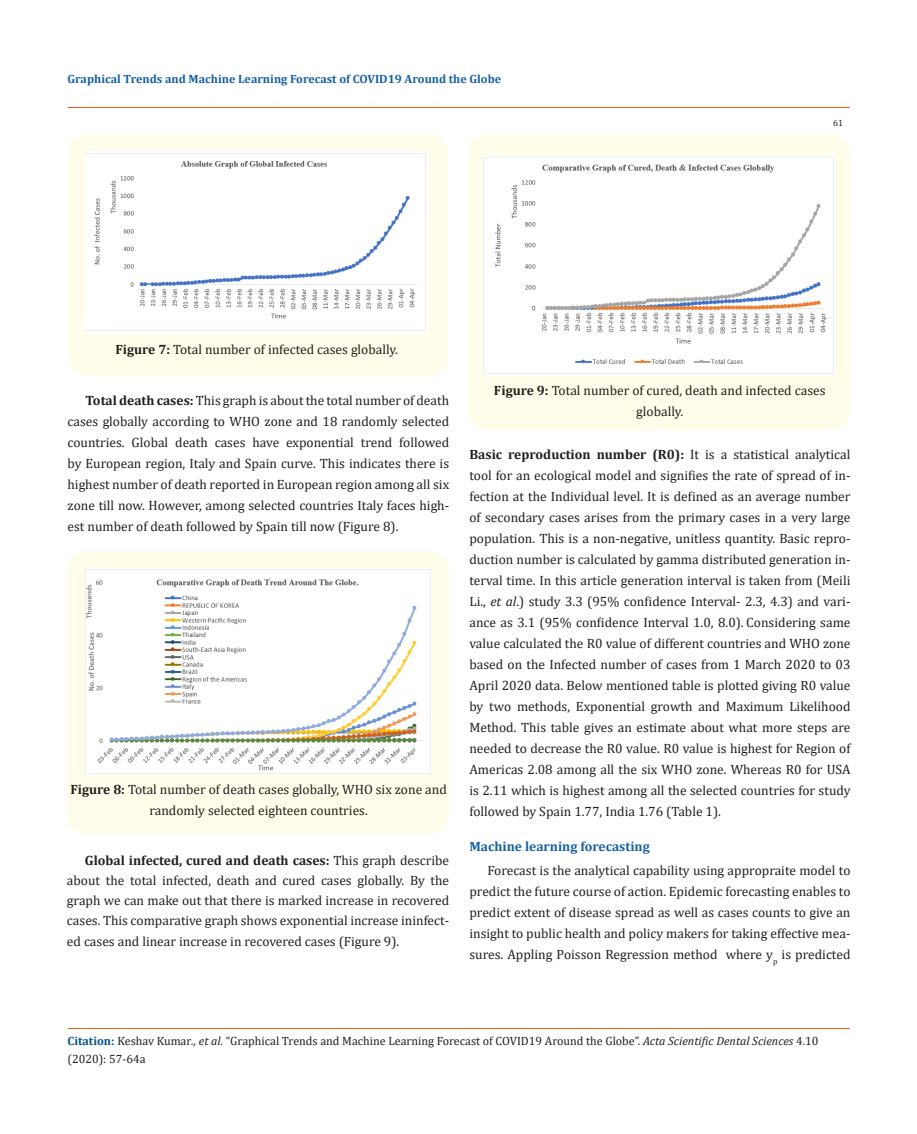
<style>
.page{position:relative;width:917px;height:1134px;background:#fff}
.page>*{position:absolute;margin:0;border:0;box-sizing:border-box;transform-origin:0 0}
.t1{font:13.5px/21px "Cambria";color:#231f20;text-align:justify}
.t2{font:700 13.5px "Cambria";color:#1560a6}
.t3{font:12px/18px "Cambria";color:#231f20}
.t4{font:700 12px "Cambria";color:#1560a6}
.t5{font:9px "Cambria";color:#231f20}
.s1{font-weight:700}
.s2{font-style:italic}
.s3{font-weight:700;color:#035089}
</style>
<div class="page">
<div style="left:68px;top:135px;width:380px;height:241px;background:#fffde9;border-radius:18px"></div>
<img style="left:84px;top:151px;width:345px;height:183px">
<div style="left:67px;top:552px;width:382px;height:282px;background:#fffde9;border-radius:18px"></div>
<img style="left:85px;top:569px;width:346px;height:205px">
<div style="left:468px;top:135px;width:382px;height:295px;background:#fffde9;border-radius:18px"></div>
<img style="left:482px;top:155px;width:353px;height:220px">
<hr style="left:68px;top:108px;width:781px;height:1px;background:#e05d1a">
<hr style="left:68px;top:1028px;width:781px;height:1px;background:#e05d1a">
<p class="t4" style="left:68px;top:70px;width:435px">Graphical Trends and Machine Learning Forecast of COVID19 Around the Globe</p>
<p class="t1" style="left:115px;top:339px;width:284px"><span class="s1">Figure 7:</span> Total number of infected cases globally.</p>
<p class="t5" style="left:833px;top:118px;width:11px">61</p>
<p class="t1" style="left:68px;top:390px;width:383px;text-indent:18px"><span class="s1">Total death cases:</span> This graph is about the total number of death cases globally according to WHO zone and 18 randomly selected countries. Global death cases have exponential trend followed by European region, Italy and Spain curve. This indicates there is highest number of death reported in European region among all six zone till now. However, among selected countries Italy faces high&shy;est number of death followed by Spain till now (Figure 8).</p>
<p class="t1" style="left:70px;top:779px;width:378px;text-align:center"><span class="s1">Figure 8:</span> Total number of death cases globally, WHO six zone and randomly selected eighteen countries.</p>
<p class="t1" style="left:67px;top:850px;width:384px;line-height:20.2px;text-indent:18px"><span class="s1">Global infected, cured and death cases:</span> This graph describe about the total infected, death and cured cases globally. By the graph we can make out that there is marked increase in recovered cases. This comparative graph shows exponential increase ininfect&shy;ed cases and linear increase in recovered cases (Figure 9).</p>
<p class="t1" style="left:494px;top:380px;width:333px;text-align:center"><span class="s1">Figure 9:</span> Total number of cured, death and infected cases globally.</p>
<p class="t1" style="left:469px;top:444px;width:382px"><span class="s1">Basic reproduction number (R0):</span> It is a statistical analytical tool for an ecological model and signifies the rate of spread of in&shy;fection at the Individual level. It is defined as an average number of secondary cases arises from the primary cases in a very large population. This is a non-negative, unitless quantity. Basic repro&shy;duction number is calculated by gamma distributed generation in&shy;terval time. In this article generation interval is taken from (Meili Li., <span class="s2">et al</span>.) study 3.3 (95% confidence Interval- 2.3, 4.3) and vari&shy;ance as 3.1 (95% confidence Interval 1.0, 8.0). Considering same value calculated the R0 value of different countries and WHO zone based on the Infected number of cases from 1 March 2020 to 03<br>April 2020 data. Below mentioned table is plotted giving R0 value by two methods, Exponential growth and Maximum Likelihood Method. This table gives an estimate about what more steps are needed to decrease the R0 value. R0 value is highest for Region of Americas 2.08 among all the six WHO zone. Whereas R0 for USA is 2.11 which is highest among all the selected countries for study followed by Spain 1.77, India 1.76 (Table 1).</p>
<p class="t2" style="left:469px;top:837px;width:182px">Machine learning forecasting</p>
<p class="t1" style="left:469px;top:860px;width:382px;text-indent:18px">Forecast is the analytical capability using appropraite model to predict the future course of action. Epidemic forecasting enables to predict extent of disease spread as well as cases counts to give an insight to public health and policy makers for taking effective mea&shy;sures. Appling Poisson Regression method where y<sub>p</sub> is predicted</p>
<p class="t3" style="left:68px;top:1032px;width:752px"><span class="s3">Citation:</span> Keshav Kumar<span class="s2">., et al.</span> “Graphical Trends and Machine Learning Forecast of COVID19 Around the Globe”. <span class="s2">Acta Scientific Dental Sciences</span> 4.10 (2020): 57-64a</p>
</div>
